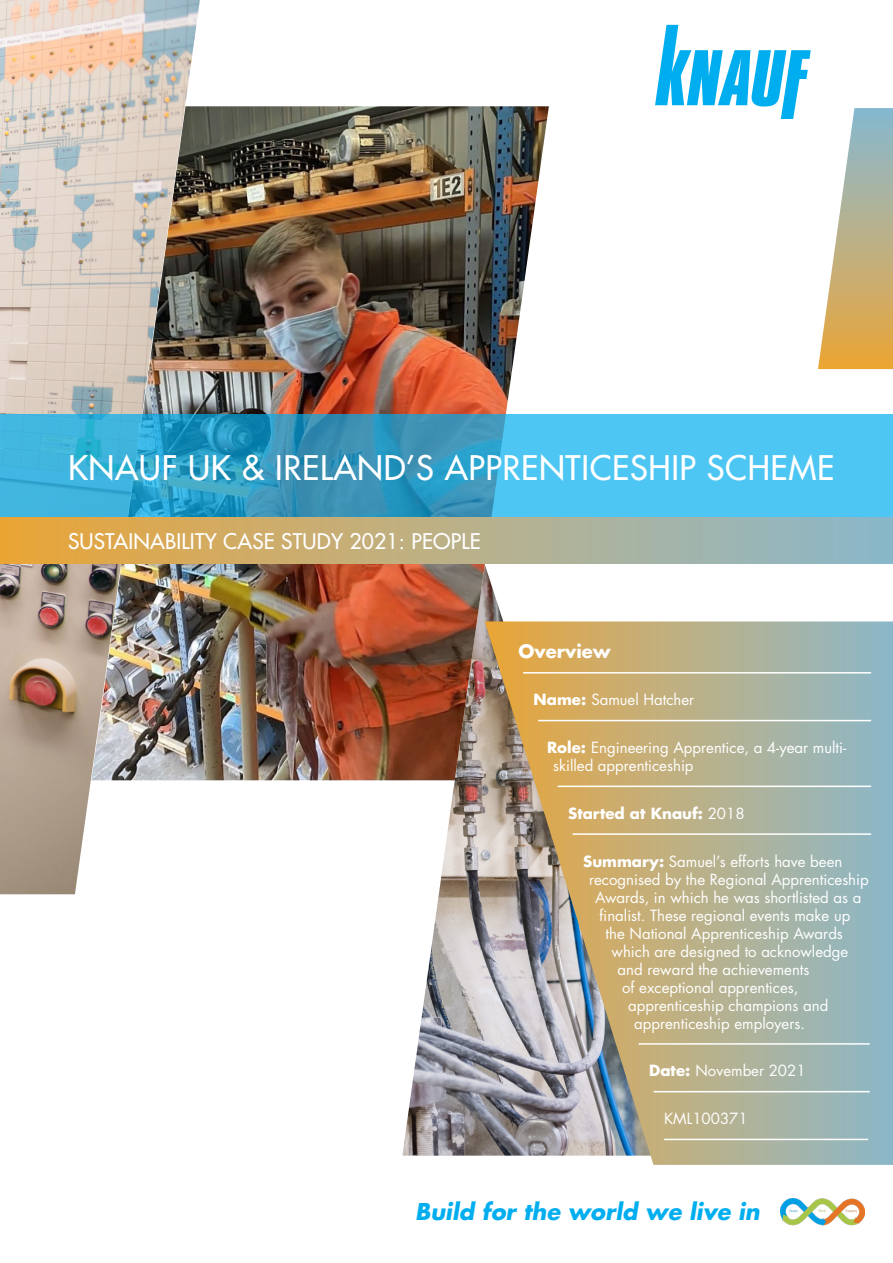
<style>
.page{position:relative;width:893px;height:1263px;background:#fff}
.page>*{position:absolute;margin:0;border:0;box-sizing:border-box;transform-origin:0 0}
.Bold_Cover_Title_2{font:500 33px "Futura Std";letter-spacing:.02em;color:#fff}
.Content_Title{font:italic 700 22.5px "Futura Std";color:#00aeef}
.Bold_Cover_Title_2-2{font:500 21px "Futura Std";letter-spacing:.01em;color:#fff}
.t1{font:700 18px "Futura Std";color:#fff}
.t2{font:15px/18px "Futura Std";color:#fff}
.t3{font:700 15px "Futura Std";color:#fff}
.s1{font-weight:700}
.s2{font-weight:400}
</style>
<div class="page">
<svg style="left:655px;top:25px;width:156px;height:94px"></svg>
<svg style="left:29px;top:780px;width:456px;height:376px"></svg>
<img style="left:200px;top:106px;width:349px;height:674px">
<img style="left:0;top:0;width:200px;height:894px">
<svg style="left:818px;top:108px;width:75px;height:261px"></svg>
<svg style="left:0;top:414px;width:893px;height:103px;background:#3eafd9"></svg>
<div style="left:0;top:517px;width:893px;height:47px;background:linear-gradient(to right,#eba63b,#8bb9ce)"></div>
<svg style="left:485px;top:621px;width:408px;height:544px;background:#afad95"></svg>
<hr style="left:523px;top:672px;width:348px;height:1px;background:#fff">
<hr style="left:538px;top:720px;width:333px;height:1px;background:#fff">
<hr style="left:558px;top:785px;width:313px;height:2px;background:#fff">
<hr style="left:573px;top:833px;width:298px;height:2px;background:#fff">
<hr style="left:639px;top:1043px;width:231px;height:2px;background:#fff">
<hr style="left:654px;top:1091px;width:216px;height:1px;background:#fff">
<hr style="left:664px;top:1139px;width:204px;height:1px;background:#fff">
<img style="left:780px;top:1198px;width:85px;height:28px">
<p class="Bold_Cover_Title_2" style="left:68px;top:447px;width:768px">KNAUF UK &amp; IRELAND’S APPRENTICESHIP SCHEME</p>
<p class="Bold_Cover_Title_2-2" style="left:68px;top:528px;width:414px">SUSTAINABILITY CASE STUDY 2021: PEOPLE</p>
<p class="t1" style="left:519px;top:639px;width:94px">Overview</p>
<p class="t2" style="left:534px;top:691px;width:162px"><span class="s1">Name:</span> Samuel Hatcher</p>
<p class="t2" style="left:553px;top:739px;width:295px;text-indent:-6px"><span class="s1">Role:</span> Engineering Apprentice, a 4-year multi&shy;skilled apprenticeship</p>
<p class="t3" style="left:568px;top:803px;width:178px">Started at Knauf: <span class="s2">2018</span></p>
<p class="t2" style="left:583px;top:852px;width:261px"><span class="s1">Summary:</span> Samuel’s efforts have been</p>
<p class="t2" style="left:589px;top:870px;width:281px">recognised by the Regional Apprenticeship</p>
<p class="t2" style="left:595px;top:888px;width:268px">Awards, in which he was shortlisted as a</p>
<p class="t2" style="left:600px;top:906px;width:252px">finalist. These regional events make up</p>
<p class="t2" style="left:606px;top:924px;width:239px">the National Apprenticeship Awards</p>
<p class="t2" style="left:612px;top:942px;width:238px">which are designed to acknowledge</p>
<p class="t2" style="left:618px;top:960px;width:193px">and reward the achievements</p>
<p class="t2" style="left:622px;top:978px;width:178px">of exceptional apprentices,</p>
<p class="t2" style="left:628px;top:996px;width:202px">apprenticeship champions and</p>
<p class="t2" style="left:634px;top:1014px;width:172px">apprenticeship employers.</p>
<p class="t2" style="left:649px;top:1062px;width:158px"><span class="s1">Date:</span> November 2021</p>
<p class="t2" style="left:664px;top:1110px;width:85px">KML100371</p>
<p class="Content_Title" style="left:415px;top:1196px;width:346px">Build for the world we live in</p>
</div>
